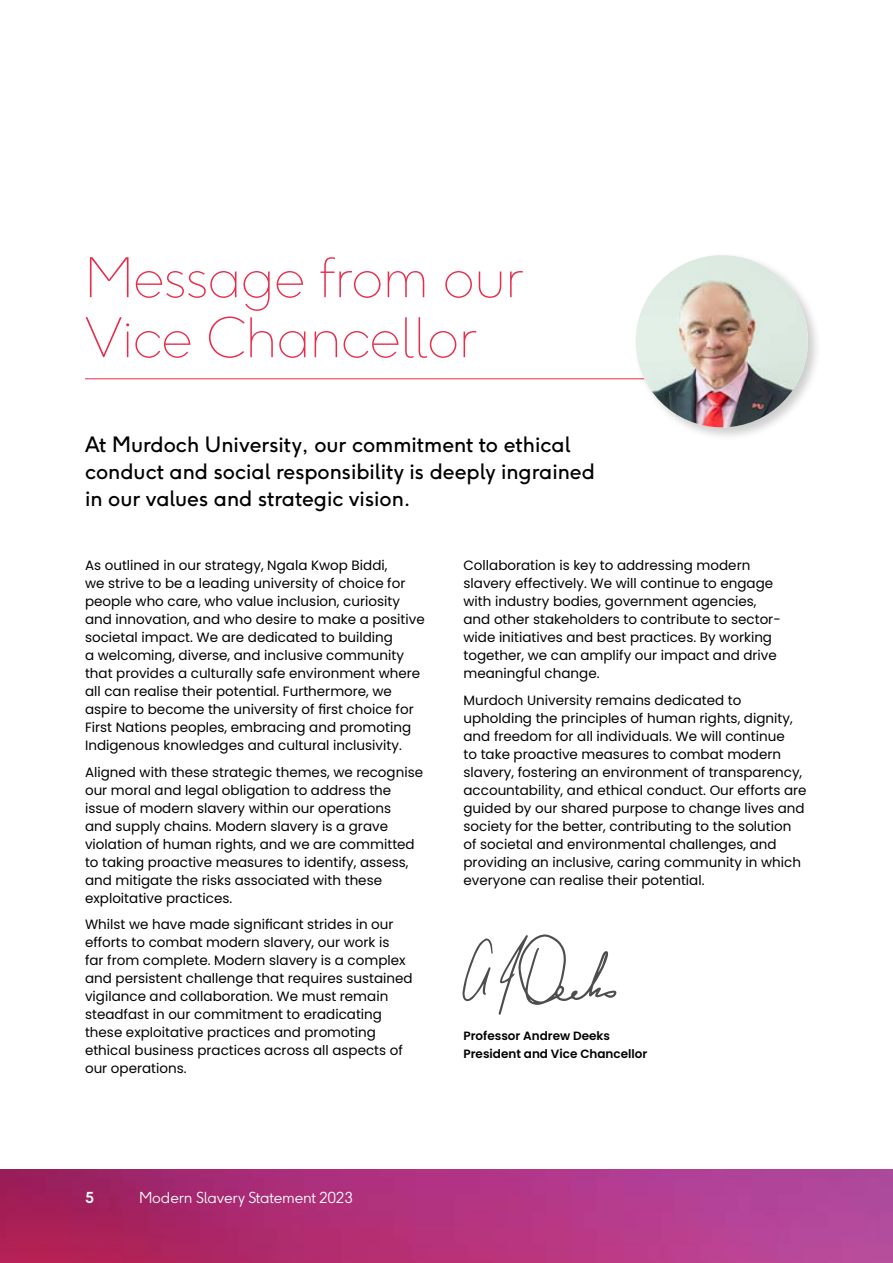
<style>
.page{position:relative;width:893px;height:1263px;background:#fff}
.page>*{position:absolute;margin:0;border:0;box-sizing:border-box;transform-origin:0 0}
.t1{font:100 54px/60px "F37 Ginger";color:#e92c4a}
.t2{font:21px/27px "F37 Ginger";color:#000}
.t3{font:300 15px "F37 Ginger";letter-spacing:-.01em;color:#fff}
.t4{font:700 15px "F37 Ginger";color:#fff}
.t5{font:13.5px/18px "Poppins";color:#000}
.t6{font:600 12px/18px "Poppins";color:#000}
</style>
<div class="page">
<img style="left:0;top:1169px;width:417px;height:94px">
<img style="left:417px;top:1169px;width:476px;height:94px">
<hr style="left:85px;top:378px;width:604px;height:1px;background:#e92c4a">
<div style="left:633px;top:252px;width:189px;height:189px;background:#000;opacity:.2"></div>
<img style="left:636px;top:255px;width:172px;height:172px;border-radius:86px">
<svg style="left:462px;top:938px;width:31px;height:64px"></svg>
<svg style="left:499px;top:934px;width:118px;height:81px"></svg>
<h1 class="t1" style="left:85px;top:248px;width:440px">Message from our<br>Vice Chancellor</h1>
<h2 class="t2" style="left:85px;top:431px;width:511px">At Murdoch University, our commitment to ethical conduct and social responsibility is deeply ingrained in our values and strategic vision.</h2>
<p class="t5" style="left:85px;top:557px;width:341px">As outlined in our strategy, Ngala Kwop Biddi,<br>we strive to be a leading university of choice for people who care, who value inclusion, curiosity and innovation, and who desire to make a positive societal impact. We are dedicated to building<br>a welcoming, diverse, and inclusive community that provides a culturally safe environment where all can realise their potential. Furthermore, we aspire to become the university of first choice for First Nations peoples, embracing and promoting Indigenous knowledges and cultural inclusivity.</p>
<p class="t5" style="left:85px;top:763px;width:340px">Aligned with these strategic themes, we recognise our moral and legal obligation to address the issue of modern slavery within our operations<br>and supply chains. Modern slavery is a grave violation of human rights, and we are committed to taking proactive measures to identify, assess, and mitigate the risks associated with these exploitative practices.</p>
<p class="t5" style="left:85px;top:916px;width:329px">Whilst we have made significant strides in our efforts to combat modern slavery, our work is<br>far from complete. Modern slavery is a complex and persistent challenge that requires sustained vigilance and collaboration. We must remain steadfast in our commitment to eradicating these exploitative practices and promoting ethical business practices across all aspects of our operations.</p>
<p class="t5" style="left:463px;top:557px;width:319px">Collaboration is key to addressing modern slavery effectively. We will continue to engage with industry bodies, government agencies, and other stakeholders to contribute to sector&shy;wide initiatives and best practices. By working together, we can amplify our impact and drive meaningful change.</p>
<p class="t5" style="left:463px;top:691px;width:345px">Murdoch University remains dedicated to upholding the principles of human rights, dignity, and freedom for all individuals. We will continue<br>to take proactive measures to combat modern slavery, fostering an environment of transparency, accountability, and ethical conduct. Our efforts are guided by our shared purpose to change lives and society for the better, contributing to the solution of societal and environmental challenges, and providing an inclusive, caring community in which everyone can realise their potential.</p>
<p class="t6" style="left:463px;top:1026px;width:185px">Professor Andrew Deeks<br>President and Vice Chancellor</p>
<p class="t4" style="left:85px;top:1187px;width:10px">5</p>
<p class="t3" style="left:139px;top:1188px;width:215px">Modern Slavery Statement 2023</p>
</div>
